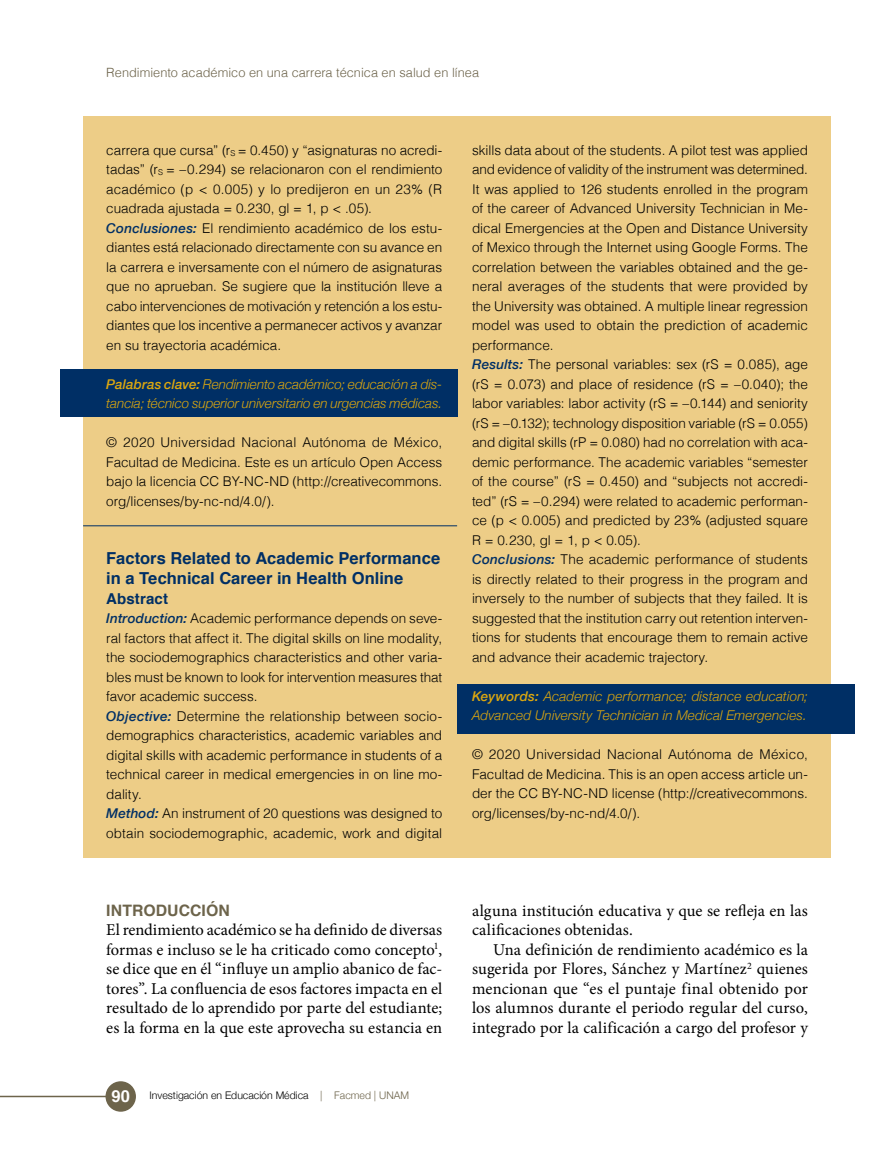
<style>
.page{position:relative;width:893px;height:1149px;background:#fff}
.page>*{position:absolute;margin:0;border:0;box-sizing:border-box;transform-origin:0 0}
.t1{font:16.5px/19.5px "Minion Pro";color:#000;text-align:justify}
.t2{font:700 16.5px/19.5px "Helvetica";letter-spacing:.005em;color:#002f65}
.t3{font:700 15.75px "Helvetica";letter-spacing:.01em;color:#6d644b}
.t4{font:700 15px "Helvetica";letter-spacing:.01em;color:#002f65}
.t5{font:300 13.5px/19.5px "Helvetica";color:#000}
.t6{font:italic 300 13.5px/19.5px "Helvetica Neue";letter-spacing:.005em;color:#dca70f}
.t7{font:300 12.75px "Helvetica";color:#6d644b}
.t8{font:300 10.5px "Helvetica Neue";color:#000}
.s1{font-family:"Helvetica Neue";font-weight:500;font-style:italic;color:#002f65}
.s2{font-weight:500}
.s3{font-family:"Helvetica";font-weight:700;font-size:16.5px;color:#fff}
.s4{color:#6d644b}
</style>
<div class="page">
<svg style="left:106px;top:1080px;width:30px;height:31px"></svg>
<div style="left:106px;top:1081px;width:29px;height:29px;background:#6d644b;border-radius:50%"></div>
<hr style="left:0;top:1095px;width:107px;height:1px;background:#6d644b">
<div style="left:83px;top:116px;width:747px;height:741px;background:#edcd87"></div>
<div style="left:457px;top:683px;width:397px;height:50px;background:#002f65"></div>
<hr style="left:83px;top:525px;width:374px;height:1px;background:#002f65">
<div style="left:60px;top:369px;width:397px;height:48px;background:#002f65"></div>
<p class="t7" style="left:106px;top:61px;width:374px">Rendimiento académico en una carrera técnica en salud en línea</p>
<p class="t5" style="left:106px;top:139px;width:337px">carrera que cursa” (r<sub>S</sub> = 0.450) y “asignaturas no acredi&shy;tadas” (r<sub>S</sub> = –0.294) se relacionaron con el rendimiento académico (p &lt; 0.005) y lo predijeron en un 23% (R cuadrada ajustada = 0.230, gl = 1, p &lt; .05).<br><span class="s1">Conclusiones:</span> El rendimiento académico de los estu&shy;diantes está relacionado directamente con su avance en la carrera e inversamente con el número de asignaturas que no aprueban. Se sugiere que la institución lleve a cabo intervenciones de motivación y retención a los estu&shy;diantes que los incentive a permanecer activos y avanzar en su trayectoria académica.</p>
<p class="t6" style="left:106px;top:373px;width:337px"><span class="s2">Palabras clave:</span> Rendimiento académico; educación a dis&shy;tancia; técnico superior universitario en urgencias médicas.</p>
<p class="t5" style="left:106px;top:431px;width:337px;text-align:justify">© 2020 Universidad Nacional Autónoma de México, Facultad de Medicina. Este es un artículo Open Access bajo la licencia CC BY-NC-ND (http://creativecommons. org/licenses/by-nc-nd/4.0/).</p>
<p class="t2" style="left:106px;top:549px;width:335px">Factors Related to Academic Performance in a Technical Career in Health Online</p>
<p class="t4" style="left:106px;top:586px;width:63px">Abstract</p>
<p class="t5" style="left:106px;top:607px;width:337px"><span class="s1">Introduction:</span> Academic performance depends on seve&shy;ral factors that affect it. The digital skills on line modality, the sociodemographics characteristics and other varia&shy;bles must be known to look for intervention measures that favor academic success.<br><span class="s1">Objective:</span> Determine the relationship between socio&shy;demographics characteristics, academic variables and digital skills with academic performance in students of a technical career in medical emergencies in on line mo&shy;dality.<br><span class="s1">Method:</span> An instrument of 20 questions was designed to obtain sociodemographic, academic, work and digital</p>
<p class="t3" style="left:106px;top:897px;width:125px">INTRODUCCIÓN</p>
<p class="t1" style="left:106px;top:920px;width:337px">El rendimiento académico se ha definido de diversas formas e incluso se le ha criticado como concepto<sup>1</sup>, se dice que en él “influye un amplio abanico de fac&shy;tores”. La confluencia de esos factores impacta en el resultado de lo aprendido por parte del estudiante; es la forma en la que este aprovecha su estancia en</p>
<p class="t8" style="left:112px;top:1086px;width:299px"><span class="s3">90</span> Investigación en Educación Médica <span class="s4">| Facmed | UNAM</span></p>
<p class="t5" style="left:472px;top:139px;width:337px">skills data about of the students. A pilot test was applied and evidence of validity of the instrument was determined.<br>It was applied to 126 students enrolled in the program of the career of Advanced University Technician in Me&shy;dical Emergencies at the Open and Distance University of Mexico through the Internet using Google Forms. The correlation between the variables obtained and the ge&shy;neral averages of the students that were provided by the University was obtained. A multiple linear regression model was used to obtain the prediction of academic performance.<br><span class="s1">Results:</span> The personal variables: sex (rS = 0.085), age (rS = 0.073) and place of residence (rS = –0.040); the labor variables: labor activity (rS = –0.144) and seniority (rS = –0.132); technology disposition variable (rS = 0.055) and digital skills (rP = 0.080) had no correlation with aca&shy;demic performance. The academic variables “semester of the course” (rS = 0.450) and “subjects not accredi&shy;ted” (rS = –0.294) were related to academic performan&shy;ce (p &lt; 0.005) and predicted by 23% (adjusted square R = 0.230, gl = 1, p &lt; 0.05).<br><span class="s1">Conclusions:</span> The academic performance of students is directly related to their progress in the program and inversely to the number of subjects that they failed. It is suggested that the institution carry out retention interven&shy;tions for students that encourage them to remain active and advance their academic trajectory.</p>
<p class="t6" style="left:472px;top:685px;width:337px"><span class="s2">Keywords:</span> Academic performance; distance education;<br>Advanced University Technician in Medical Emergencies.</p>
<p class="t5" style="left:472px;top:743px;width:337px;text-align:justify">© 2020 Universidad Nacional Autónoma de México, Facultad de Medicina. This is an open access article un&shy;der the CC BY-NC-ND license (http://creativecommons. org/licenses/by-nc-nd/4.0/).</p>
<p class="t1" style="left:472px;top:900px;width:337px">alguna institución educativa y que se refleja en las calificaciones obtenidas.</p>
<p class="t1" style="left:472px;top:939px;width:337px;text-indent:21px">Una definición de rendimiento académico es la sugerida por Flores, Sánchez y Martínez<sup>2</sup> quienes mencionan que “es el puntaje final obtenido por los alumnos durante el periodo regular del curso, integrado por la calificación a cargo del profesor y</p>
</div>
